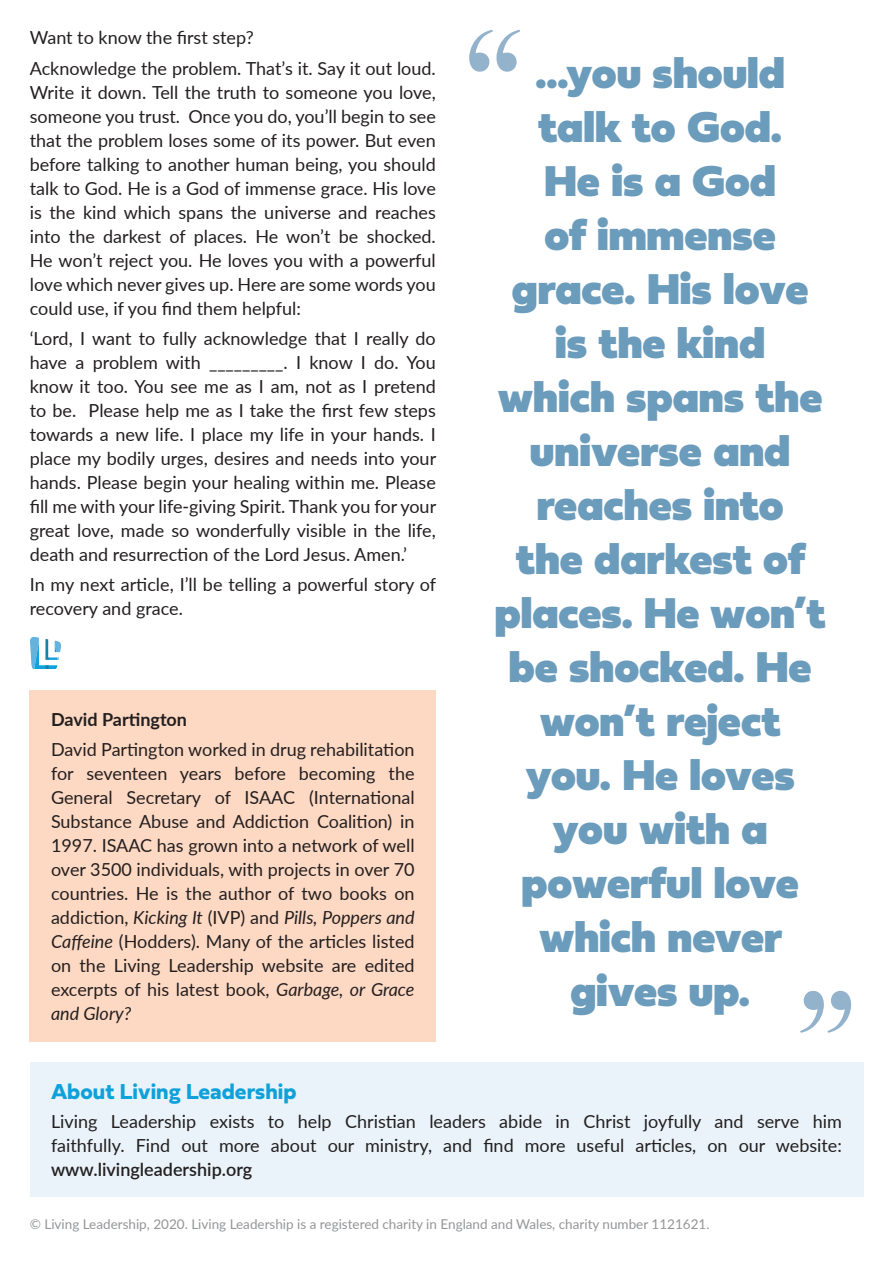
<style>
.page{position:relative;width:893px;height:1263px;background:#fff}
.page>*{position:absolute;margin:0;border:0;box-sizing:border-box;transform-origin:0 0}
.t1{font:45px/54px "Fieldwork Geo Fat";color:#6c9cbc;text-align:center}
.Subheading{font:700 22.5px "Fieldwork Hum";color:#0fa1d9}
.t2{font:18px/24px "Lato";color:#231f20;text-align:justify}
.t3{font:700 18px "Lato";color:#231f20}
.t4{font:13.5px "Lato";color:#939598}
.s1{font-style:italic}
.s2{font-weight:600}
</style>
<div class="page">
<div style="left:30px;top:690px;width:406px;height:351px;background:#fdd8c2"></div>
<div style="left:30px;top:1062px;width:833px;height:135px;background:#e9f3f9"></div>
<svg style="left:30px;top:637px;width:31px;height:32px"></svg>
<svg style="left:800px;top:991px;width:51px;height:42px"></svg>
<svg style="left:469px;top:30px;width:51px;height:42px"></svg>
<p class="t2" style="left:30px;top:25px;width:225px">Want to know the first step?</p>
<p class="t2" style="left:30px;top:55px;width:408px">Acknowledge the problem. That’s it. Say it out loud.<br>Write it down. Tell the truth to someone you love, someone you trust. Once you do, you’ll begin to see that the problem loses some of its power. But even before talking to another human being, you should talk to God. He is a God of immense grace. His love is the kind which spans the universe and reaches into the darkest of places. He won’t be shocked.<br>He won’t reject you. He loves you with a powerful love which never gives up. Here are some words you could use, if you find them helpful:</p>
<p class="t2" style="left:30px;top:326px;width:408px">‘Lord, I want to fully acknowledge that I really do have a problem with _________. I know I do. You know it too. You see me as I am, not as I pretend to be. Please help me as I take the first few steps towards a new life. I place my life in your hands. I place my bodily urges, desires and needs into your hands. Please begin your healing within me. Please fill me with your life-giving Spirit. Thank you for your great love, made so wonderfully visible in the life, death and resurrection of the Lord Jesus. Amen.’</p>
<p class="t2" style="left:30px;top:572px;width:408px">In my next article, I’ll be telling a powerful story of recovery and grace.</p>
<p class="t3" style="left:51px;top:706px;width:138px">David Partington</p>
<p class="t2" style="left:51px;top:737px;width:365px">David Partington worked in drug rehabilitation for seventeen years before becoming the General Secretary of ISAAC (International Substance Abuse and Addiction Coalition) in 1997. ISAAC has grown into a network of well over 3500 individuals, with projects in over 70 countries. He is the author of two books on addiction, <span class="s1">Kicking It</span> (IVP) and <span class="s1">Pills, Poppers and Caffeine</span> (Hodders). Many of the articles listed on the Living Leadership website are edited excerpts of his latest book, <span class="s1">Garbage, or Grace and Glory?</span></p>
<p class="t1" style="left:495px;top:44px;width:332px">...you should talk to God.<br>He is a God<br>of immense grace. His love is the kind which spans the universe and reaches into<br>the darkest of places. He won’t be shocked. He won’t reject you. He loves you with a powerful love which never gives up.</p>
<p class="Subheading" style="left:51px;top:1074px;width:247px">About Living Leadership</p>
<p class="t2" style="left:51px;top:1108px;width:792px">Living Leadership exists to help Christian leaders abide in Christ joyfully and serve him faithfully. Find out more about our ministry, and find more useful articles, on our website: <span class="s2">www.livingleadership.org</span></p>
<p class="t4" style="left:30px;top:1214px;width:681px">© Living Leadership, 2020. Living Leadership is a registered charity in England and Wales, charity number 1121621.</p>
</div>
